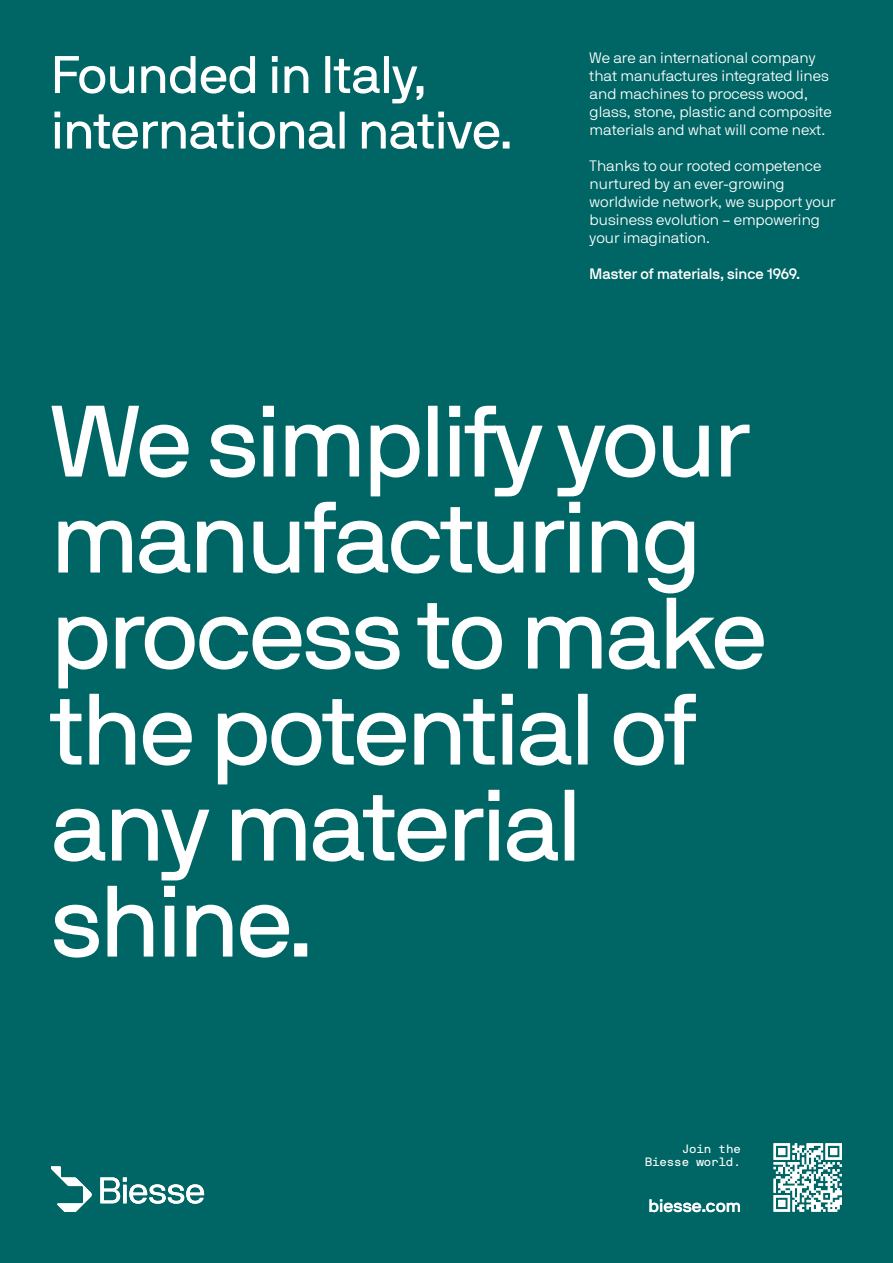
<style>
.page{position:relative;width:893px;height:1263px;background:#006565}
.page>*{position:absolute;margin:0;border:0;box-sizing:border-box;transform-origin:0 0}
.t1{font:100.5px/96px "NB International Pro Reg";letter-spacing:-.025em;color:#fff}
.t2{font:52.5px "NB International Pro Reg";letter-spacing:-.01em;color:#fff}
.t3{font:18px "NB International Pro Med";color:#fff}
.t4{font:15px/18px "NB International Pro Lig";color:#fff}
.t5{font:15px "NB International Pro Med";color:#fff}
.t6{font:12px/13.5px "NB International Pro Mono";letter-spacing:-.06em;color:#fff;text-align:right}
</style>
<div class="page">
<svg style="left:51px;top:1166px;width:41px;height:46px"></svg>
<svg style="left:100px;top:1177px;width:104px;height:27px"></svg>
<svg style="left:773px;top:1143px;width:69px;height:69px"></svg>
<p class="t2" style="left:51px;top:45px;width:377px">Founded in Italy,</p>
<p class="t2" style="left:51px;top:100px;width:463px">international native.</p>
<p class="t4" style="left:590px;top:49px;width:244px">We are an international company that manufactures integrated lines and machines to process wood, glass, stone, plastic and composite materials and what will come next.</p>
<p class="t4" style="left:590px;top:157px;width:248px">Thanks to our rooted competence nurtured by an ever-growing worldwide network, we support your business evolution – empowering your imagination.</p>
<p class="t5" style="left:590px;top:265px;width:212px">Master of materials, since 1969.</p>
<p class="t1" style="left:51px;top:393px;width:718px">We simplify your manufacturing process to make the potential of any material shine.</p>
<p class="t6" style="left:644px;top:1142px;width:98px">Join the<br>Biesse world.</p>
<p class="t3" style="left:649px;top:1195px;width:94px">biesse.com</p>
</div>
